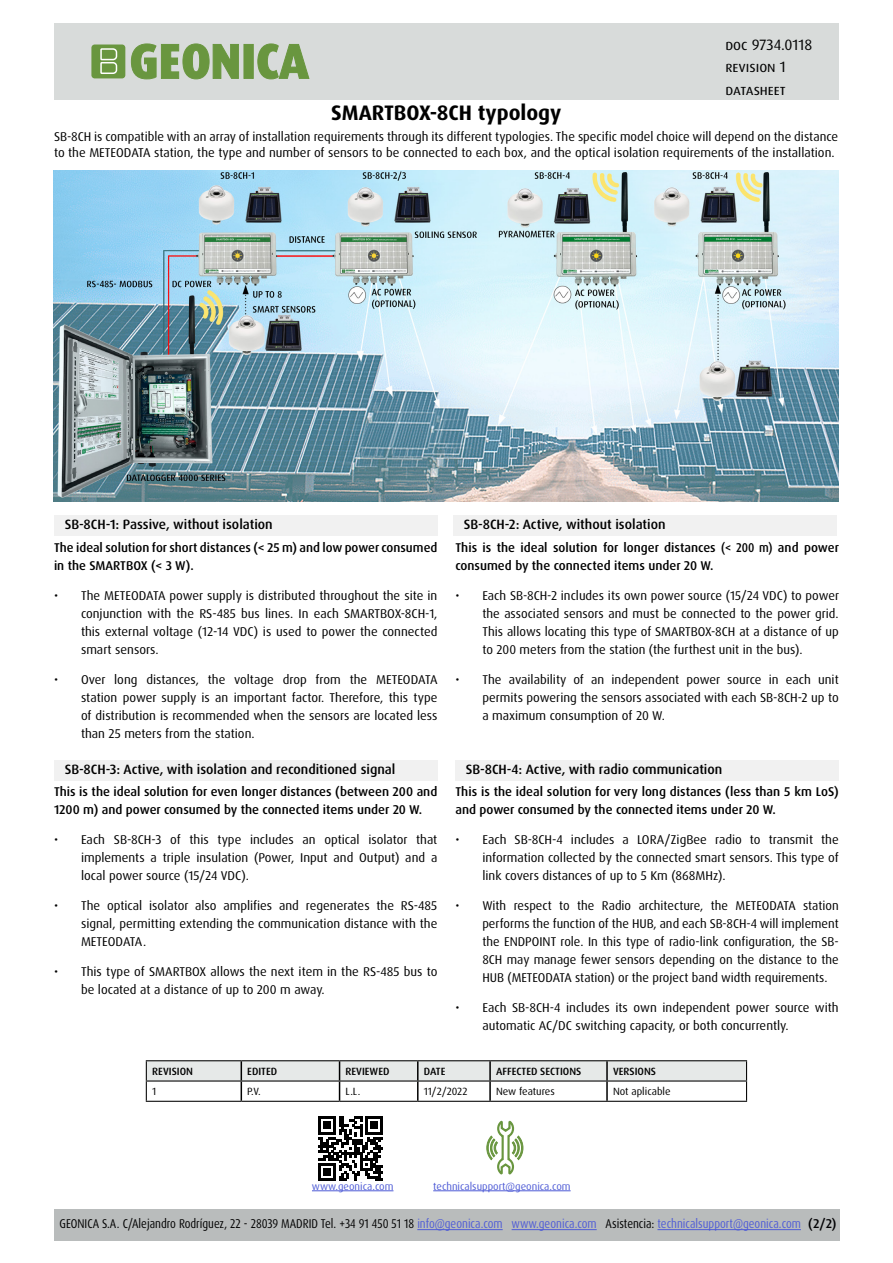
<style>
.page{position:relative;width:893px;height:1263px;background:#fff}
.page>*{position:absolute;margin:0;border:0;box-sizing:border-box;transform-origin:0 0}
.t1{font:700 21px "Dax Pro";color:#000}
.t2{font:15px/22.5px "Dax Pro";color:#000}
.Viñetas1{font:500 13.5px "Dax Pro";color:#000}
.t3{font:12.75px/18px "Dax Pro";color:#000;text-align:justify}
.t4{font:500 12.75px/18px "Dax Pro";color:#000}
.t5{font:12.75px "Dax Pro";color:#000;scale:.86 1}
.t6{font:500 12.75px "Dax Pro";color:#000002}
.Viñetas1-2{font:500 10.5px "Dax Pro";color:#000}
.t7{font:10.5px "Dax Pro";color:#4f5cd6}
.Viñetas1-3{font:10.5px "Dax Pro";color:#000}
.s1{color:#4f5cd6}
</style>
<div class="page">
<div style="left:54px;top:1209px;width:786px;height:31px;background:#b9bcbc"></div>
<hr style="left:417px;top:1229px;width:86px;height:1px;background:#4f5cd6">
<hr style="left:512px;top:1229px;width:85px;height:1px;background:#4f5cd6">
<hr style="left:657px;top:1229px;width:144px;height:1px;background:#4f5cd6">
<div style="left:54px;top:23px;width:785px;height:77px;background:#d8dbda"></div>
<div style="left:91px;top:45px;width:34px;height:33px;background:#69963f;border-radius:3px"></div>
<svg style="left:100px;top:48px;width:18px;height:26px"></svg>
<svg style="left:131px;top:43px;width:108px;height:37px"></svg>
<div style="left:244px;top:44px;width:10px;height:35px;background:#69963f;border:1px solid #69963f"></div>
<svg style="left:257px;top:43px;width:53px;height:37px"></svg>
<img style="left:54px;top:170px;width:785px;height:331px">
<div style="left:54px;top:514px;width:383px;height:21px;background:#f1f1f1"></div>
<div style="left:54px;top:760px;width:383px;height:21px;background:#f1f1f1"></div>
<div style="left:453px;top:514px;width:384px;height:21px;background:#f1f1f1"></div>
<div style="left:455px;top:760px;width:383px;height:21px;background:#f1f1f1"></div>
<hr style="left:146px;top:1060px;width:95px;height:1px;background:#000">
<hr style="left:241px;top:1060px;width:99px;height:1px;background:#000">
<hr style="left:340px;top:1060px;width:78px;height:1px;background:#000">
<hr style="left:418px;top:1060px;width:72px;height:1px;background:#000">
<hr style="left:490px;top:1060px;width:117px;height:1px;background:#000">
<hr style="left:607px;top:1060px;width:140px;height:1px;background:#000">
<svg style="left:146px;top:1061px;width:601px;height:40px"></svg>
<hr style="left:146px;top:1101px;width:95px;height:1px;background:#000">
<hr style="left:241px;top:1101px;width:99px;height:1px;background:#000">
<hr style="left:340px;top:1101px;width:78px;height:1px;background:#000">
<hr style="left:418px;top:1101px;width:72px;height:1px;background:#000">
<hr style="left:490px;top:1101px;width:117px;height:1px;background:#000">
<hr style="left:607px;top:1101px;width:140px;height:1px;background:#000">
<svg style="left:318px;top:1116px;width:65px;height:65px"></svg>
<hr style="left:312px;top:1190px;width:81px;height:1px;background:#4f5cd6">
<svg style="left:486px;top:1120px;width:37px;height:55px"></svg>
<hr style="left:433px;top:1190px;width:138px;height:1px;background:#4f5cd6">
<p class="t2" style="left:725px;top:33px;width:88px">DOC 9734.0118<br>RevisiOn 1<br>DATASHEET</p>
<p class="t1" style="left:331px;top:99px;width:232px">SMARTBOX-8CH typology</p>
<p class="t3" style="left:54px;top:129px;width:786px;line-height:15.3px">SB-8CH is compatible with an array of installation requirements through its different typologies. The specific model choice will depend on the distance to the METEODATA station, the type and number of sensors to be connected to each box, and the optical isolation requirements of the installation.</p>
<p class="Viñetas1" style="left:65px;top:516px;width:209px">SB-8CH-1: Passive, without isolation</p>
<p class="t4" style="left:54px;top:538px;width:385px">The ideal solution for short distances (&lt; 25 m) and low power consumed</p>
<p class="t4" style="left:54px;top:556px;width:141px">in the SMARTBOX (&lt; 3 W).</p>
<p class="t3" style="left:81px;top:586px;width:358px;text-indent:-27px">• The METEODATA power supply is distributed throughout the site in conjunction with the RS-485 bus lines. In each SMARTBOX-8CH-1, this external voltage (12-14 VDC) is used to power the connected smart sensors.</p>
<p class="t3" style="left:81px;top:670px;width:358px;text-indent:-27px">• Over long distances, the voltage drop from the METEODATA station power supply is an important factor. Therefore, this type of distribution is recommended when the sensors are located less than 25 meters from the station.</p>
<p class="Viñetas1" style="left:65px;top:761px;width:332px">SB-8CH-3: Active, with isolation and reconditioned signal</p>
<p class="t4" style="left:54px;top:783px;width:385px">This is the ideal solution for even longer distances (between 200 and<br>1200 m) and power consumed by the connected items under 20 W.</p>
<p class="t3" style="left:81px;top:831px;width:358px;text-indent:-27px">• Each SB-8CH-3 of this type includes an optical isolator that implements a triple insulation (Power, Input and Output) and a local power source (15/24 VDC).</p>
<p class="t3" style="left:81px;top:897px;width:358px;text-indent:-27px">• The optical isolator also amplifies and regenerates the RS-485 signal, permitting extending the communication distance with the METEODATA.</p>
<p class="t3" style="left:81px;top:963px;width:358px;text-indent:-27px">• This type of SMARTBOX allows the next item in the RS-485 bus to be located at a distance of up to 200 m away.</p>
<p class="Viñetas1" style="left:464px;top:516px;width:203px">SB-8CH-2: Active, without isolation</p>
<p class="t4" style="left:455px;top:538px;width:385px">This is the ideal solution for longer distances (&lt; 200 m) and power consumed by the connected items under 20 W.</p>
<p class="t3" style="left:482px;top:586px;width:358px;text-indent:-27px">• Each SB-8CH-2 includes its own power source (15/24 VDC) to power the associated sensors and must be connected to the power grid.<br>This allows locating this type of SMARTBOX-8CH at a distance of up to 200 meters from the station (the furthest unit in the bus).</p>
<p class="t3" style="left:482px;top:670px;width:358px;text-indent:-27px">• The availability of an independent power source in each unit permits powering the sensors associated with each SB-8CH-2 up to a maximum consumption of 20 W.</p>
<p class="Viñetas1" style="left:466px;top:761px;width:258px">SB-8CH-4: Active, with radio communication</p>
<p class="t4" style="left:455px;top:783px;width:385px">This is the ideal solution for very long distances (less than 5 km LoS) and power consumed by the connected items under 20 W.</p>
<p class="t3" style="left:482px;top:831px;width:358px;text-indent:-27px">• Each SB-8CH-4 includes a LORA/ZigBee radio to transmit the information collected by the connected smart sensors. This type of link covers distances of up to 5 Km (868MHz).</p>
<p class="t3" style="left:482px;top:897px;width:358px;text-indent:-27px">• With respect to the Radio architecture, the METEODATA station performs the function of the HUB, and each SB-8CH-4 will implement the ENDPOINT role. In this type of radio-link configuration, the SB-8CH may manage fewer sensors depending on the distance to the HUB (METEODATA station) or the project band width requirements.</p>
<p class="t3" style="left:482px;top:999px;width:358px;text-indent:-27px">• Each SB-8CH-4 includes its own independent power source with automatic AC/DC switching capacity, or both concurrently.</p>
<p class="Viñetas1-2" style="left:152px;top:1064px;width:42px">REVISION</p>
<p class="Viñetas1-2" style="left:247px;top:1064px;width:31px">EDITED</p>
<p class="Viñetas1-2" style="left:346px;top:1064px;width:45px">REVIEWED</p>
<p class="Viñetas1-2" style="left:424px;top:1064px;width:23px">DATE</p>
<p class="Viñetas1-2" style="left:496px;top:1064px;width:87px">AFFECTED SECTIONS</p>
<p class="Viñetas1-2" style="left:613px;top:1064px;width:45px">VERSIONS</p>
<p class="Viñetas1-3" style="left:152px;top:1085px;width:6px">1</p>
<p class="Viñetas1-3" style="left:247px;top:1085px;width:15px">P.V.</p>
<p class="Viñetas1-3" style="left:346px;top:1085px;width:16px">L.L.</p>
<p class="Viñetas1-3" style="left:424px;top:1085px;width:45px">11/2/2022</p>
<p class="Viñetas1-3" style="left:496px;top:1085px;width:60px">New features</p>
<p class="Viñetas1-3" style="left:613px;top:1085px;width:59px">Not aplicable</p>
<p class="t7" style="left:312px;top:1179px;width:83px">www.geonica.com</p>
<p class="t7" style="left:433px;top:1179px;width:139px">technicalsupport@geonica.com</p>
<p class="t5" style="left:60px;top:1216px;width:864px">GEONICA S.A. C/Alejandro Rodríguez, 22 - 28039 MADRID Tel. +34 91 450 51 18 <span class="s1">info@geonica.com www.geonica.com</span> Asistencia: <span class="s1">technicalsupport@geonica.com</span></p>
<p class="t6" style="left:808px;top:1215px;width:30px">(2/2)</p>
</div>
